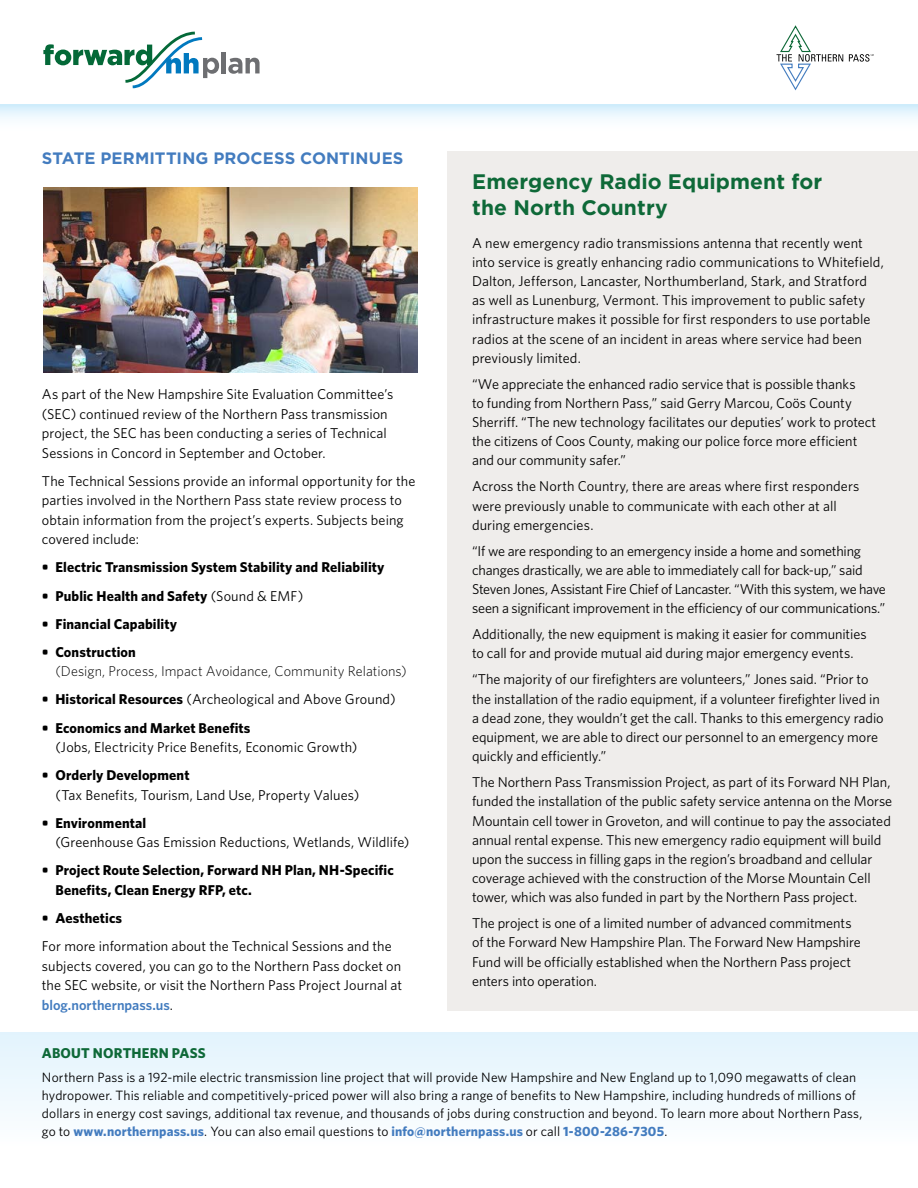
<style>
.page{position:relative;width:918px;height:1188px;background:#fff}
.page>*{position:absolute;margin:0;border:0;box-sizing:border-box;transform-origin:0 0}
.t1{font:700 21px/25.5px "Gotham";letter-spacing:.005em;color:#0e6938}
.t2{font:700 16.5px "Gotham";letter-spacing:.01em;color:#437cbf}
.t3{font:14.25px/19.2px "Whitney";color:#000}
.t4{font:700 14.25px/19.5px "Whitney";letter-spacing:.01em;color:#000}
.t5{font:300 14.25px "Whitney";letter-spacing:.005em;color:#000}
.t6{font:700 14.25px "Whitney";letter-spacing:.01em;color:#0e6938}
.t7{font:13.5px/18px "Whitney";letter-spacing:.01em;color:#000}
.s1{font-weight:400}
.s2{font-weight:700}
.s3{font-weight:600;color:#437cbf}
.s4{font-weight:700;color:#437cbf}
</style>
<div class="page">
<svg style="left:43px;top:31px;width:176px;height:58px"></svg>
<hr style="left:222px;top:52px;width:4px;height:21px;background:#6d6e71">
<svg style="left:228px;top:58px;width:32px;height:16px"></svg>
<div style="left:0;top:105px;width:918px;height:30px;background:linear-gradient(to bottom,#dbf1fc,#fff)"></div>
<div style="left:0;top:1032px;width:918px;height:115px;background:linear-gradient(to bottom,#e2f3fd,#fdfeff)"></div>
<svg style="left:777px;top:25px;width:66px;height:66px"></svg>
<svg style="left:849px;top:54px;width:25px;height:8px"></svg>
<div style="left:447px;top:151px;width:471px;height:860px;background:#efedeb"></div>
<img style="left:43px;top:188px;width:374px;height:185px">
<p class="t2" style="left:42px;top:149px;width:363px">STATE PERMITTING PROCESS CONTINUES</p>
<p class="t3" style="left:42px;top:384px;width:353px">As part of the New Hampshire Site Evaluation Committee’s (SEC) continued review of the Northern Pass transmission project, the SEC has been conducting a series of Technical Sessions in Concord in September and October.</p>
<p class="t3" style="left:42px;top:471px;width:375px">The Technical Sessions provide an informal opportunity for the parties involved in the Northern Pass state review process to obtain information from the project’s experts. Subjects being covered include:</p>
<p class="t4" style="left:42px;top:557px;width:344px">• Electric Transmission System Stability and Reliability</p>
<p class="t4" style="left:42px;top:585px;width:263px">• Public Health and Safety <span class="s1">(Sound &amp; EMF)</span></p>
<p class="t4" style="left:42px;top:614px;width:137px">• Financial Capability</p>
<p class="t4" style="left:42px;top:642px;width:95px">• Construction</p>
<p class="t5" style="left:55px;top:662px;width:353px">(Design, Process, Impact Avoidance, Community Relations)</p>
<p class="t3" style="left:42px;top:690px;width:356px"><span class="s2">• Historical Resources</span> (Archeological and Above Ground)</p>
<p class="t4" style="left:42px;top:718px;width:210px">• Economics and Market Benefits</p>
<p class="t3" style="left:55px;top:737px;width:304px">(Jobs, Electricity Price Benefits, Economic Growth)</p>
<p class="t4" style="left:42px;top:765px;width:149px">• Orderly Development</p>
<p class="t3" style="left:55px;top:785px;width:305px">(Tax Benefits, Tourism, Land Use, Property Values)</p>
<p class="t4" style="left:42px;top:813px;width:106px">• Environmental</p>
<p class="t3" style="left:55px;top:832px;width:356px">(Greenhouse Gas Emission Reductions, Wetlands, Wildlife)</p>
<p class="t4" style="left:55px;top:860px;width:340px;text-indent:-13px">• Project Route Selection, Forward NH Plan, NH-Specific<br>Benefits, Clean Energy RFP, etc.</p>
<p class="t4" style="left:42px;top:908px;width:82px">• Aesthetics</p>
<p class="t3" style="left:42px;top:936px;width:362px">For more information about the Technical Sessions and the subjects covered, you can go to the Northern Pass docket on the SEC website, or visit the Northern Pass Project Journal at <span class="s3">blog.northernpass.us</span>.</p>
<h1 class="t1" style="left:472px;top:169px;width:352px">Emergency Radio Equipment for the North Country</h1>
<p class="t3" style="left:472px;top:233px;width:413px">A new emergency radio transmissions antenna that recently went into service is greatly enhancing radio communications to Whitefield, Dalton, Jefferson, Lancaster, Northumberland, Stark, and Stratford as well as Lunenburg, Vermont. This improvement to public safety infrastructure makes it possible for first responders to use portable radios at the scene of an incident in areas where service had been previously limited.</p>
<p class="t3" style="left:472px;top:374px;width:406px">“We appreciate the enhanced radio service that is possible thanks<br>to funding from Northern Pass,” said Gerry Marcou, Coös County Sherriff. “The new technology facilitates our deputies’ work to protect the citizens of Coos County, making our police force more efficient and our community safer.”</p>
<p class="t3" style="left:472px;top:477px;width:389px">Across the North Country, there are areas where first responders were previously unable to communicate with each other at all during emergencies.</p>
<p class="t3" style="left:472px;top:541px;width:415px">“If we are responding to an emergency inside a home and something changes drastically, we are able to immediately call for back-up,” said Steven Jones, Assistant Fire Chief of Lancaster. “With this system, we have seen a significant improvement in the efficiency of our communications.”</p>
<p class="t3" style="left:472px;top:624px;width:396px">Additionally, the new equipment is making it easier for communities to call for and provide mutual aid during major emergency events.</p>
<p class="t3" style="left:472px;top:670px;width:413px">“The majority of our firefighters are volunteers,” Jones said. “Prior to the installation of the radio equipment, if a volunteer firefighter lived in a dead zone, they wouldn’t get the call. Thanks to this emergency radio equipment, we are able to direct our personnel to an emergency more quickly and efficiently.”</p>
<p class="t3" style="left:472px;top:772px;width:422px">The Northern Pass Transmission Project, as part of its Forward NH Plan, funded the installation of the public safety service antenna on the Morse Mountain cell tower in Groveton, and will continue to pay the associated annual rental expense. This new emergency radio equipment will build upon the success in filling gaps in the region’s broadband and cellular coverage achieved with the construction of the Morse Mountain Cell tower, which was also funded in part by the Northern Pass project.</p>
<p class="t3" style="left:472px;top:913px;width:390px">The project is one of a limited number of advanced commitments of the Forward New Hampshire Plan. The Forward New Hampshire Fund will be officially established when the Northern Pass project enters into operation.</p>
<p class="t6" style="left:42px;top:1044px;width:165px">ABOUT NORTHERN PASS</p>
<p class="t7" style="left:42px;top:1068px;width:822px">Northern Pass is a 192-mile electric transmission line project that will provide New Hampshire and New England up to 1,090 megawatts of clean hydropower. This reliable and competitively-priced power will also bring a range of benefits to New Hampshire, including hundreds of millions of dollars in energy cost savings, additional tax revenue, and thousands of jobs during construction and beyond. To learn more about Northern Pass, go to <span class="s4">www.northernpass.us</span>. You can also email questions to <span class="s4">info@northernpass.us</span> or call <span class="s4">1-800-286-7305</span>.</p>
</div>
